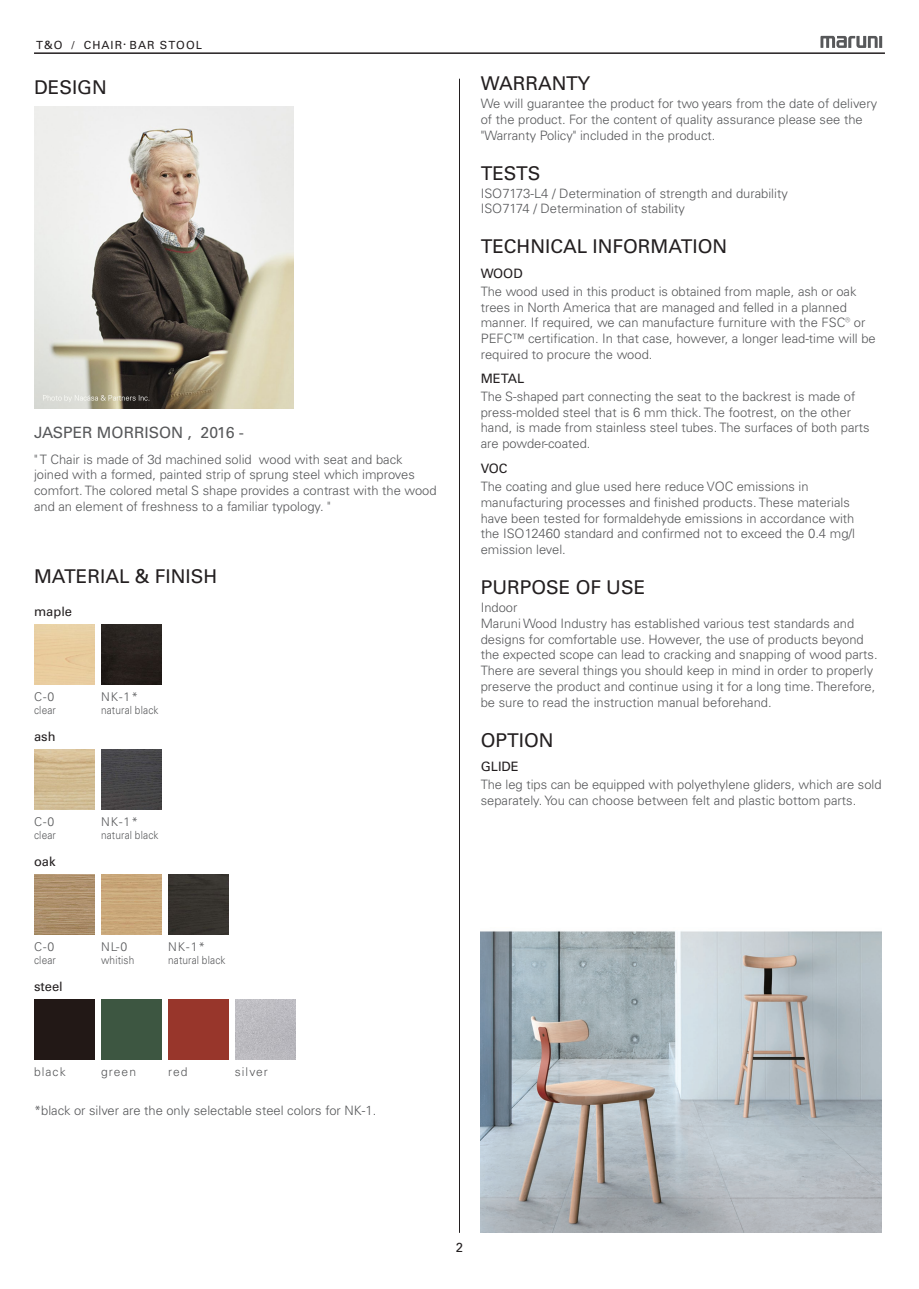
<style>
.page{position:relative;width:919px;height:1289px;background:#fff}
.page>*{position:absolute;margin:0;border:0;box-sizing:border-box;transform-origin:0 0}
.t1{font:18.9px "Univers LT Pro 55 Roman";color:#231f20}
.t2{font:15.75px "Univers LT Pro 55 Roman";color:#57585a}
.t3{font:15.45px "Univers LT Pro 55 Roman";color:#57585a}
.t4{font:13.2px "Univers LT Pro 55 Roman";color:#231f20}
.t5{font:300 12.9px/15.8px "Univers LT Pro 45";color:#57585a}
.t6{font:12.9px "Univers LT Pro 55 Roman";color:#231f20}
.t7{font:300 12.15px "Univers LT Pro 45";letter-spacing:.085em;color:#57585a}
.t8{font:300 11.25px "Univers LT Pro 45";letter-spacing:.015em;color:#57585a;scale:.9 1}
.t9{font:11.25px "Univers LT Pro 55 Roman";letter-spacing:.09em;color:#231f20}
.t10{font:9.75px "Shin Go Pro";color:#231f20}
.s1{font-size:15.45px}
.s2{font-size:13.2px}
.s3{font-size:12.3px}
</style>
<div class="page">
<hr style="left:34px;top:52px;width:850px;height:2px;background:#231f20">
<svg style="left:820px;top:36px;width:62px;height:12px"></svg>
<img style="left:480px;top:931px;width:401px;height:301px">
<img style="left:34px;top:106px;width:259px;height:302px">
<img style="left:101px;top:624px;width:61px;height:60px">
<img style="left:101px;top:749px;width:61px;height:60px">
<img style="left:34px;top:874px;width:61px;height:60px">
<div style="left:168px;top:874px;width:61px;height:60px;background:#37332e"></div>
<div style="left:34px;top:999px;width:61px;height:60px;background:#221816"></div>
<div style="left:101px;top:999px;width:61px;height:60px;background:#3d5641"></div>
<div style="left:168px;top:999px;width:61px;height:60px;background:#98362b"></div>
<img style="left:235px;top:999px;width:61px;height:60px">
<hr style="left:459px;top:79px;width:1px;height:1153px;background:#231f20">
<p class="t9" style="left:36px;top:37px;width:28px">T&amp;O</p>
<p class="t9" style="left:72px;top:37px;width:5px">/</p>
<p class="t9" style="left:160px;top:37px;width:44px">STOOL</p>
<p class="t9" style="left:84px;top:37px;width:40px">CHAIR</p>
<p class="t9" style="left:130px;top:37px;width:27px">BAR</p>
<p class="t10" style="left:120px;top:36px;width:11px">・</p>
<h1 class="t1" style="left:34px;top:74px;width:74px">DESIGN</h1>
<p class="t3" style="left:34px;top:421px;width:159px">JASPER MORRISON ,</p>
<p class="t2" style="left:200px;top:421px;width:45px">2016 <span class="s1">-</span></p>
<p class="t5" style="left:34px;top:451px;width:404px">T" Chair is made of d<span class="s2">3</span> machined solid<br>joined with a formed, painted strip of sprung steel which improves comfort. The colored metal S shape provides a contrast with the wood and an element of freshness to a familiar typology ".</p>
<p class="t5" style="left:259px;top:451px;width:145px">wood with seat and back</p>
<h1 class="t1" style="left:34px;top:563px;width:185px">MATERIAL &amp; FINISH</h1>
<p class="t6" style="left:34px;top:602px;width:40px">maple</p>
<p class="t7" style="left:34px;top:689px;width:22px">C-<span class="s3">0</span></p>
<p class="t8" style="left:34px;top:702px;width:26px">clear</p>
<p class="t6" style="left:34px;top:727px;width:23px">ash</p>
<p class="t7" style="left:34px;top:814px;width:22px">C-<span class="s3">0</span></p>
<p class="t8" style="left:34px;top:827px;width:26px">clear</p>
<p class="t6" style="left:34px;top:852px;width:23px">oak</p>
<p class="t7" style="left:34px;top:939px;width:22px">C-<span class="s3">0</span></p>
<p class="t8" style="left:34px;top:952px;width:26px">clear</p>
<p class="t6" style="left:34px;top:977px;width:30px">steel</p>
<p class="t7" style="left:101px;top:689px;width:39px">NK-<span class="s3">1</span>*</p>
<p class="t8" style="left:101px;top:702px;width:65px">natural black</p>
<p class="t7" style="left:101px;top:814px;width:39px">NK-<span class="s3">1</span>*</p>
<p class="t8" style="left:101px;top:827px;width:65px">natural black</p>
<p class="t7" style="left:101px;top:939px;width:28px">NL-<span class="s3">0</span></p>
<p class="t8" style="left:101px;top:952px;width:39px">whitish</p>
<p class="t7" style="left:168px;top:939px;width:39px">NK-<span class="s3">1</span>*</p>
<p class="t8" style="left:168px;top:952px;width:65px">natural black</p>
<p class="t7" style="left:34px;top:1063px;width:33px">black</p>
<p class="t5" style="left:34px;top:1102px;width:344px">*black or silver are the only selectable steel colors for NK-<span class="s2">1</span>.</p>
<p class="t7" style="left:168px;top:1063px;width:21px">red</p>
<p class="t7" style="left:235px;top:1063px;width:35px">silver</p>
<p class="t7" style="left:101px;top:1063px;width:37px">green</p>
<h1 class="t1" style="left:480px;top:70px;width:111px">WARRANTY</h1>
<p class="t5" style="left:480px;top:95px;width:398px">We will guarantee the product for two years from the date of delivery of the product. For the content of quality assurance please see the "Warranty Policy" included in the product.</p>
<h1 class="t1" style="left:480px;top:160px;width:61px">TESTS</h1>
<p class="t5" style="left:480px;top:185px;width:308px">ISO<span class="s2">7173</span>- /<span class="s2">4</span>L Determination of strength and durability<br>ISO<span class="s2">7174</span> / Determination of stability</p>
<h1 class="t1" style="left:480px;top:233px;width:248px">TECHNICAL INFORMATION</h1>
<p class="t6" style="left:480px;top:264px;width:43px">WOOD</p>
<p class="t5" style="left:480px;top:283px;width:396px">The wood used in this product is obtained from maple, ash or oak trees in North America that are managed and felled in a planned manner If. required, we can manufacture furniture with the FSC® or PEFC™ certification In. that case, however a, longer lead-time will be required to procure the wood.</p>
<p class="t6" style="left:480px;top:369px;width:45px">METAL</p>
<p class="t5" style="left:480px;top:388px;width:390px">The S-shaped part connecting the seat to the backrest is made of press-molded steel that is <span class="s2">6</span> mm thick. The footrest, on the other hand is, made from stainless steel tubes. The surfaces of both parts are powder-coated.</p>
<p class="t6" style="left:480px;top:460px;width:28px">VOC</p>
<p class="t5" style="left:480px;top:478px;width:376px">The coating and glue used here reduce VOC emissions in manufacturing processes and finished products. These materials have been tested for formaldehyde emissions in accordance with the ISO<span class="s2">12460</span> standard and confirmed not to exceed the <span class="s2">0</span>.<span class="s2">4</span> mg l/ emission level.</p>
<h1 class="t1" style="left:480px;top:574px;width:166px">PURPOSE OF USE</h1>
<p class="t5" style="left:480px;top:599px;width:398px">Indoor<br>Maruni Wood Industry has established various test standards and designs for comfortable use. However, the use of products beyond the expected scope can lead to cracking and snapping of wood parts.<br>There are several things you should keep in mind in order to properly preserve the product and continue using it for a long time. Therefore, be sure to read the instruction manual beforehand.</p>
<h1 class="t1" style="left:480px;top:726px;width:74px">OPTION</h1>
<p class="t6" style="left:480px;top:757px;width:40px">GLIDE</p>
<p class="t5" style="left:480px;top:776px;width:402px">The leg tips can be equipped with polyethylene gliders, which are sold separately. You can choose between felt and plastic bottom parts.</p>
<p class="t4" style="left:456px;top:1237px;width:9px">2</p>
</div>
